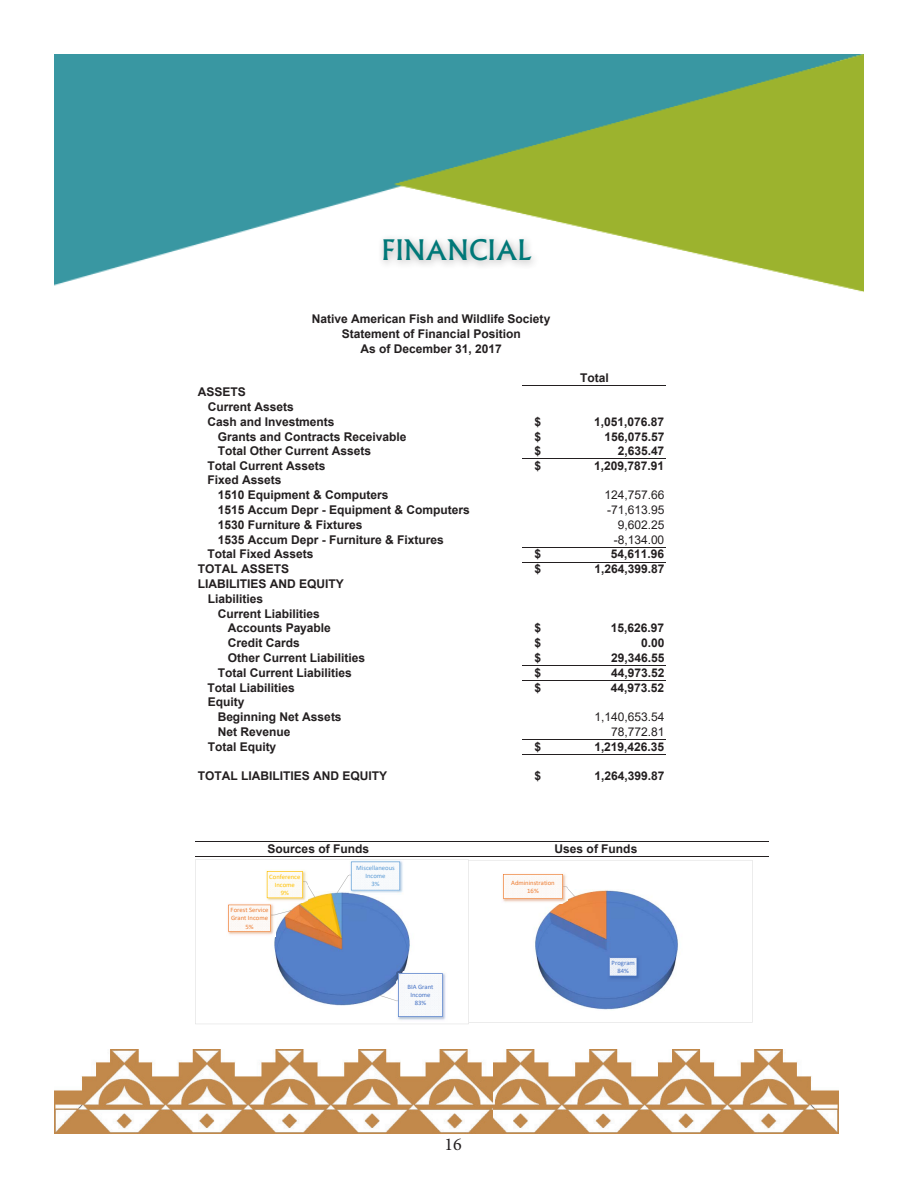
<style>
.page{position:relative;width:918px;height:1188px;background:#fff}
.page>*{position:absolute;margin:0;border:0;box-sizing:border-box;transform-origin:0 0}
.t1{font:500 27px "Albertus";color:#007878}
.t2{font:18px "Minion Pro";color:#231f20}
.t3{font:700 12px/14.9px "Arial";color:#231f20}
.t4{font:12px "Arial";color:#231f20}
.t5{font:6.6px/8.1px "Calibri";color:#ed7c31;text-align:center}
.t6{font:6.6px/8.1px "Calibri";color:#4471c4;text-align:center}
.t7{font:6.6px/8.1px "Calibri";letter-spacing:-.005em;color:#5b9bd5;text-align:center}
.t8{font:6.6px/8.1px "Calibri";color:#ffc000;text-align:center}
</style>
<div class="page">
<img style="left:54px;top:1049px;width:439px;height:85px">
<img style="left:493px;top:1049px;width:346px;height:85px">
<img style="left:54px;top:54px;width:810px;height:238px">
<hr style="left:523px;top:385px;width:143px;height:1px;background:#231f20">
<hr style="left:523px;top:458px;width:143px;height:1px;background:#231f20">
<hr style="left:523px;top:547px;width:143px;height:1px;background:#231f20">
<hr style="left:523px;top:562px;width:143px;height:1px;background:#231f20">
<hr style="left:523px;top:666px;width:143px;height:1px;background:#231f20">
<hr style="left:523px;top:680px;width:143px;height:1px;background:#231f20">
<hr style="left:523px;top:740px;width:143px;height:1px;background:#231f20">
<hr style="left:523px;top:754px;width:143px;height:1px;background:#231f20">
<hr style="left:196px;top:842px;width:573px;height:1px;background:#231f20">
<hr style="left:196px;top:856px;width:573px;height:1px;background:#231f20">
<svg style="left:195px;top:859px;width:274px;height:165px"></svg>
<svg style="left:468px;top:860px;width:285px;height:163px"></svg>
<div style="left:378px;top:233px;width:162px;height:38px;background:#231f20;opacity:.39"></div>
<p class="t1" style="left:382px;top:233px;width:152px">FINANCIAL</p>
<p class="t3" style="left:312px;top:312px;width:240px;text-align:center">Native American Fish and Wildlife Society<br>Statement of Financial Position<br>As of December 31, 2017</p>
<p class="t3" style="left:580px;top:370px;width:30px">Total</p>
<p class="t3" style="left:207px;top:385px;width:129px;text-indent:-10px">ASSETS<br>Current Assets<br>Cash and Investments</p>
<p class="t3" style="left:535px;top:415px;width:8px">$</p>
<p class="t3" style="left:594px;top:415px;width:71px">1,051,076.87</p>
<p class="t3" style="left:218px;top:429px;width:190px">Grants and Contracts Receivable</p>
<p class="t3" style="left:535px;top:429px;width:8px">$</p>
<p class="t3" style="left:605px;top:429px;width:61px">156,075.57</p>
<p class="t3" style="left:218px;top:443px;width:155px">Total Other Current Assets</p>
<p class="t3" style="left:535px;top:443px;width:8px">$</p>
<p class="t3" style="left:618px;top:443px;width:48px">2,635.47</p>
<p class="t3" style="left:208px;top:458px;width:119px">Total Current Assets</p>
<p class="t3" style="left:534px;top:458px;width:8px">$</p>
<p class="t3" style="left:594px;top:458px;width:71px">1,209,787.91</p>
<p class="t3" style="left:218px;top:473px;width:172px;text-indent:-10px">Fixed Assets<br>1510 Equipment &amp; Computers</p>
<p class="t4" style="left:604px;top:487px;width:61px">124,757.66</p>
<p class="t3" style="left:218px;top:502px;width:254px">1515 Accum Depr - Equipment &amp; Computers</p>
<p class="t4" style="left:607px;top:502px;width:59px">-71,613.95</p>
<p class="t3" style="left:218px;top:517px;width:146px">1530 Furniture &amp; Fixtures</p>
<p class="t4" style="left:618px;top:516px;width:48px">9,602.25</p>
<p class="t3" style="left:218px;top:532px;width:228px">1535 Accum Depr - Furniture &amp; Fixtures</p>
<p class="t4" style="left:614px;top:531px;width:52px">-8,134.00</p>
<p class="t3" style="left:208px;top:547px;width:107px">Total Fixed Assets</p>
<p class="t3" style="left:535px;top:547px;width:8px">$</p>
<p class="t3" style="left:611px;top:547px;width:55px">54,611.96</p>
<p class="t3" style="left:198px;top:562px;width:93px">TOTAL ASSETS</p>
<p class="t3" style="left:534px;top:562px;width:8px">$</p>
<p class="t3" style="left:594px;top:562px;width:72px">1,264,399.87</p>
<p class="t3" style="left:198px;top:576px;width:148px">LIABILITIES AND EQUITY</p>
<p class="t3" style="left:208px;top:591px;width:57px">Liabilities</p>
<p class="t3" style="left:218px;top:606px;width:104px">Current Liabilities</p>
<p class="t3" style="left:228px;top:621px;width:105px">Accounts Payable</p>
<p class="t3" style="left:535px;top:621px;width:8px">$</p>
<p class="t3" style="left:611px;top:621px;width:55px">15,626.97</p>
<p class="t3" style="left:228px;top:636px;width:74px">Credit Cards</p>
<p class="t3" style="left:535px;top:636px;width:8px">$</p>
<p class="t3" style="left:641px;top:636px;width:25px">0.00</p>
<p class="t3" style="left:228px;top:650px;width:139px">Other Current Liabilities</p>
<p class="t3" style="left:535px;top:650px;width:8px">$</p>
<p class="t3" style="left:611px;top:650px;width:55px">29,346.55</p>
<p class="t3" style="left:218px;top:665px;width:136px">Total Current Liabilities</p>
<p class="t3" style="left:534px;top:665px;width:8px">$</p>
<p class="t3" style="left:611px;top:665px;width:55px">44,973.52</p>
<p class="t3" style="left:208px;top:680px;width:89px">Total Liabilities</p>
<p class="t3" style="left:535px;top:680px;width:8px">$</p>
<p class="t3" style="left:611px;top:680px;width:55px">44,973.52</p>
<p class="t3" style="left:218px;top:695px;width:126px;text-indent:-10px">Equity<br>Beginning Net Assets</p>
<p class="t4" style="left:594px;top:709px;width:71px">1,140,653.54</p>
<p class="t3" style="left:218px;top:724px;width:74px">Net Revenue</p>
<p class="t4" style="left:611px;top:724px;width:55px">78,772.81</p>
<p class="t3" style="left:208px;top:739px;width:70px">Total Equity</p>
<p class="t3" style="left:535px;top:739px;width:8px">$</p>
<p class="t3" style="left:594px;top:739px;width:71px">1,219,426.35</p>
<p class="t3" style="left:198px;top:769px;width:191px">TOTAL LIABILITIES AND EQUITY</p>
<p class="t3" style="left:534px;top:769px;width:8px">$</p>
<p class="t3" style="left:594px;top:769px;width:72px">1,264,399.87</p>
<p class="t3" style="left:268px;top:841px;width:103px">Sources of Funds</p>
<p class="t8" style="left:269px;top:872px;width:33px">Conference<br>Income<br>9%</p>
<p class="t7" style="left:356px;top:864px;width:40px">Miscellaneous<br>Income<br>3%</p>
<p class="t5" style="left:231px;top:906px;width:39px">Forest Service<br>Grant Income<br>5%</p>
<p class="t6" style="left:407px;top:983px;width:28px">BIA Grant<br>Income<br>83%</p>
<p class="t3" style="left:555px;top:842px;width:84px">Uses of Funds</p>
<p class="t5" style="left:511px;top:878px;width:45px">Admininstration<br>16%</p>
<p class="t6" style="left:612px;top:959px;width:25px">Program<br>84%</p>
<h2 class="t2" style="left:445px;top:1132px;width:19px">16</h2>
</div>
